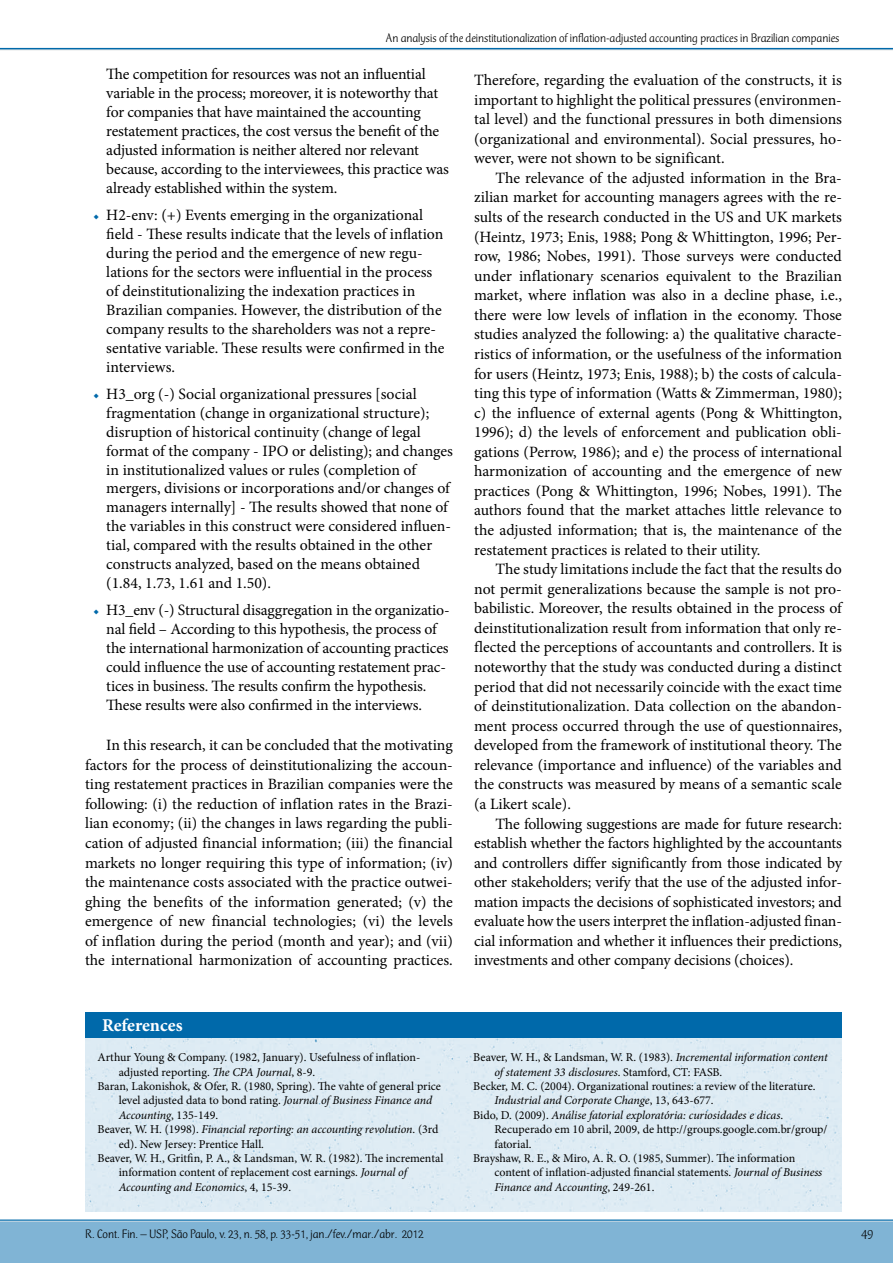
<style>
.page{position:relative;width:893px;height:1263px;background:#fff}
.page>*{position:absolute;margin:0;border:0;box-sizing:border-box;transform-origin:0 0}
.t1{font:700 18px "Minion Pro";color:#fff}
.t2{font:15.75px/19.5px "Minion Pro";letter-spacing:-.005em;color:#000;text-align:justify}
.t3{font:300 13.5px "CT Mercurius Std";color:#000}
.t4{font:300 12.75px "CT Mercurius Std";color:#000}
.t5{font:12px "Minion Pro";color:#000}
.t6{font:italic 12px "Minion Pro";letter-spacing:-.01em;color:#000}
.s1{font-size:12px;color:#0069aa}
.s2{font-style:italic}
.s3{font-style:normal}
</style>
<div class="page">
<hr style="left:0;top:49px;width:893px;height:1px;background:#e6e7e8">
<hr style="left:0;top:48px;width:893px;height:1px;background:#0069aa">
<div style="left:0;top:1221px;width:893px;height:42px;background:#80b4d5"></div>
<hr style="left:0;top:1219px;width:893px;height:2px;background:#3387bb">
<div style="left:85px;top:1037px;width:757px;height:175px;background:#deebf4"></div>
<div style="left:85px;top:1012px;width:757px;height:25px;background:#0069aa"></div>
<p class="t4" style="left:386px;top:32px;width:455px">An analysis of the deinstitutionalization of inflation-adjusted accounting practices in Brazilian companies</p>
<p class="t2" style="left:106px;top:65px;width:344px;line-height:18.9px;text-align:left">The competition for resources was not an influential variable in the process; moreover, it is noteworthy that for companies that have maintained the accounting restatement practices, the cost versus the benefit of the adjusted information is neither altered nor relevant because, according to the interviewees, this practice was already established within the system.</p>
<p class="t2" style="left:106px;top:206px;width:340px;line-height:18.9px;text-align:left;text-indent:-13px"><span class="s1">◆</span> H2-env: (+) Events emerging in the organizational field - These results indicate that the levels of inflation during the period and the emergence of new regu&shy;lations for the sectors were influential in the process of deinstitutionalizing the indexation practices in Brazilian companies. However, the distribution of the company results to the shareholders was not a repre&shy;sentative variable. These results were confirmed in the interviews.</p>
<p class="t2" style="left:106px;top:384px;width:348px;line-height:18.9px;text-align:left;text-indent:-13px"><span class="s1">◆</span> H3_org (-) Social organizational pressures [social fragmentation (change in organizational structure); disruption of historical continuity (change of legal format of the company - IPO or delisting); and changes in institutionalized values or rules (completion of mergers, divisions or incorporations and/or changes of managers internally] - The results showed that none of the variables in this construct were considered influen&shy;tial, compared with the results obtained in the other constructs analyzed, based on the means obtained (1.84, 1.73, 1.61 and 1.50).</p>
<p class="t2" style="left:106px;top:601px;width:345px;line-height:18.9px;text-align:left;text-indent:-13px"><span class="s1">◆</span> H3_env (-) Structural disaggregation in the organizatio&shy;nal field – According to this hypothesis, the process of the international harmonization of accounting practices could influence the use of accounting restatement prac&shy;tices in business. The results confirm the hypothesis.<br>These results were also confirmed in the interviews.</p>
<p class="t2" style="left:85px;top:735px;width:369px;text-indent:21px">In this research, it can be concluded that the motivating factors for the process of deinstitutionalizing the accoun&shy;ting restatement practices in Brazilian companies were the following: (i) the reduction of inflation rates in the Brazi&shy;lian economy; (ii) the changes in laws regarding the publi&shy;cation of adjusted financial information; (iii) the financial markets no longer requiring this type of information; (iv) the maintenance costs associated with the practice outwei&shy;ghing the benefits of the information generated; (v) the emergence of new financial technologies; (vi) the levels of inflation during the period (month and year); and (vii) the international harmonization of accounting practices.</p>
<p class="t1" style="left:102px;top:1013px;width:82px">References</p>
<p class="t5" style="left:97px;top:1049px;width:324px">Arthur Young &amp; Company. (1982, January). Usefulness of inflation-</p>
<p class="t5" style="left:119px;top:1064px;width:198px">adjusted reporting. <span class="s2">The CPA Journal</span>, 8-9.</p>
<p class="t5" style="left:97px;top:1078px;width:345px">Baran, Lakonishok, &amp; Ofer, R. (1980, Spring). The vahte of general price</p>
<p class="t5" style="left:119px;top:1092px;width:315px">level adjusted data to bond rating. <span class="s2">Journal of Business Finance and</span></p>
<p class="t6" style="left:119px;top:1107px;width:101px">Accounting<span class="s3">, 135-149.</span></p>
<p class="t6" style="left:97px;top:1121px;width:343px"><span class="s3">Beaver, W. H. (1998).</span> Financial reporting: an accounting revolution<span class="s3">. (3rd</span></p>
<p class="t5" style="left:119px;top:1136px;width:147px">ed). New Jersey: Prentice Hall.</p>
<p class="t5" style="left:97px;top:1150px;width:347px">Beaver, W. H., Gritfin, P. A., &amp; Landsman, W. R. (1982). The incremental</p>
<p class="t5" style="left:119px;top:1164px;width:290px">information content of replacement cost earnings. <span class="s2">Journal of</span></p>
<p class="t6" style="left:119px;top:1179px;width:174px">Accounting and Economics<span class="s3">, 4, 15-39.</span></p>
<p class="t2" style="left:474px;top:70px;width:369px">Therefore, regarding the evaluation of the constructs, it is important to highlight the political pressures (environmen&shy;tal level) and the functional pressures in both dimensions (organizational and environmental). Social pressures, ho&shy;wever, were not shown to be significant.</p>
<p class="t2" style="left:474px;top:168px;width:369px;text-indent:21px">The relevance of the adjusted information in the Bra&shy;zilian market for accounting managers agrees with the re&shy;sults of the research conducted in the US and UK markets (Heintz, 1973; Enis, 1988; Pong &amp; Whittington, 1996; Per&shy;row, 1986; Nobes, 1991). Those surveys were conducted under inflationary scenarios equivalent to the Brazilian market, where inflation was also in a decline phase, i.e., there were low levels of inflation in the economy. Those studies analyzed the following: a) the qualitative characte&shy;ristics of information, or the usefulness of the information for users (Heintz, 1973; Enis, 1988); b) the costs of calcula&shy;ting this type of information (Watts &amp; Zimmerman, 1980); c) the influence of external agents (Pong &amp; Whittington, 1996); d) the levels of enforcement and publication obli&shy;gations (Perrow, 1986); and e) the process of international harmonization of accounting and the emergence of new practices (Pong &amp; Whittington, 1996; Nobes, 1991). The authors found that the market attaches little relevance to the adjusted information; that is, the maintenance of the restatement practices is related to their utility.</p>
<p class="t2" style="left:474px;top:559px;width:369px;text-indent:21px">The study limitations include the fact that the results do not permit generalizations because the sample is not pro&shy;babilistic. Moreover, the results obtained in the process of deinstitutionalization result from information that only re&shy;flected the perceptions of accountants and controllers. It is noteworthy that the study was conducted during a distinct period that did not necessarily coincide with the exact time of deinstitutionalization. Data collection on the abandon&shy;ment process occurred through the use of questionnaires, developed from the framework of institutional theory. The relevance (importance and influence) of the variables and the constructs was measured by means of a semantic scale (a Likert scale).</p>
<p class="t2" style="left:474px;top:814px;width:369px;text-indent:21px">The following suggestions are made for future research: establish whether the factors highlighted by the accountants and controllers differ significantly from those indicated by other stakeholders; verify that the use of the adjusted infor&shy;mation impacts the decisions of sophisticated investors; and evaluate how the users interpret the inflation-adjusted finan&shy;cial information and whether it influences their predictions, investments and other company decisions (choices).</p>
<p class="t5" style="left:473px;top:1049px;width:356px">Beaver, W. H., &amp; Landsman, W. R. (1983). <span class="s2">Incremental information content</span></p>
<p class="t6" style="left:494px;top:1063px;width:229px">of statement 33 disclosures<span class="s3">. Stamford, CT: FASB.</span></p>
<p class="t5" style="left:473px;top:1078px;width:344px">Becker, M. C. (2004). Organizational routines: a review of the literature.</p>
<p class="t6" style="left:494px;top:1092px;width:221px">Industrial and Corporate Change<span class="s3">, 13, 643-677.</span></p>
<p class="t6" style="left:473px;top:1107px;width:312px"><span class="s3">Bido, D. (2009).</span> Análise fatorial exploratória: curiosidades e dicas<span class="s3">.</span></p>
<p class="t5" style="left:494px;top:1121px;width:334px">Recuperado em 10 abril, 2009, de http://groups.google.com.br/group/</p>
<p class="t5" style="left:494px;top:1136px;width:38px">fatorial.</p>
<p class="t5" style="left:473px;top:1150px;width:324px">Brayshaw, R. E., &amp; Miro, A. R. O. (1985, Summer). The information</p>
<p class="t5" style="left:494px;top:1164px;width:329px">content of inflation-adjusted financial statements. <span class="s2">Journal of Business</span></p>
<p class="t6" style="left:494px;top:1179px;width:161px">Finance and Accounting<span class="s3">, 249-261.</span></p>
<p class="t4" style="left:85px;top:1227px;width:340px">R. Cont. Fin. – USP, São Paulo, v. 23, n. 58, p. 33-51, jan./fev./mar./abr. 2012</p>
<p class="t3" style="left:861px;top:1227px;width:13px">49</p>
</div>
